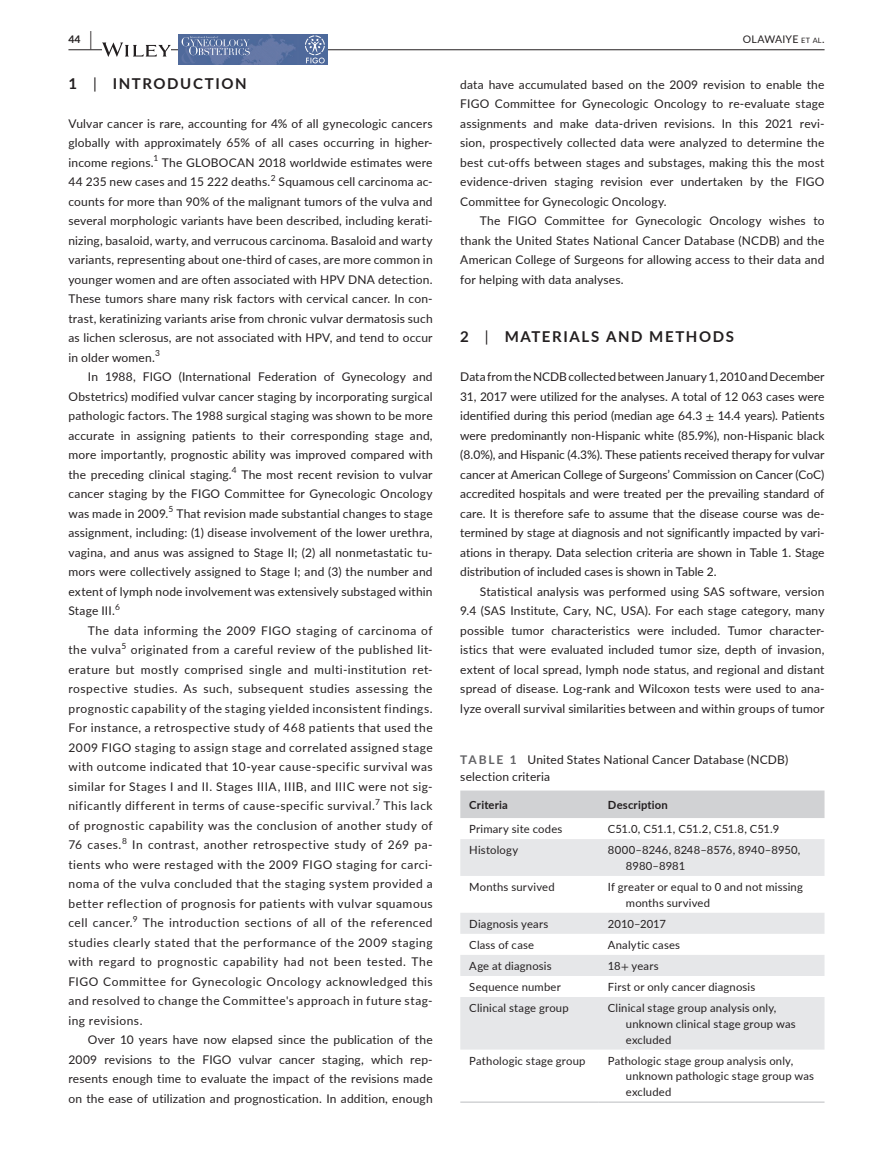
<style>
.page{position:relative;width:893px;height:1174px;background:#fff}
.page>*{position:absolute;margin:0;border:0;box-sizing:border-box;transform-origin:0 0}
.t1{font:700 15px "Lato";letter-spacing:.11em;color:#231f20}
.t2{font:12px/19.5px "Lato";letter-spacing:.015em;color:#231f20;text-align:justify}
.t3{font:12px/19.5px "Lato";letter-spacing:.04em;color:#231f20}
.t4{font:11.25px/15.8px "Lato";letter-spacing:.015em;color:#231f20}
.t5{font:11.25px "Lato";letter-spacing:-.015em;color:#231f20}
.t6{font:700 11.25px "Lato";letter-spacing:.02em;color:#231f20}
.t7{font:10.5px "Lato";letter-spacing:.025em;color:#231f20}
.t8{font:700 10.5px "Lato";color:#231f20}
.t9{font:8.4px "Lato";color:#231f20}
.s1{font-size:19.5px}
.s2{font-size:7.35px}
.s3{font-weight:400}
.s4{font-family:"STIX"}
.s5{font-weight:700;color:#636366}
</style>
<div class="page">
<hr style="left:68px;top:49px;width:756px;height:1px;background:#231f20">
<svg style="left:102px;top:42px;width:69px;height:15px"></svg>
<img style="left:178px;top:35px;width:149px;height:30px">
<svg style="left:181px;top:36px;width:69px;height:27px;background:#687da9"></svg>
<svg style="left:305px;top:35px;width:20px;height:28px"></svg>
<div style="left:460px;top:790px;width:364px;height:28px;background:#d1d2d4"></div>
<svg style="left:460px;top:839px;width:364px;height:210px;fill:#e6e7e9"></svg>
<hr style="left:460px;top:1101px;width:139px;height:1px;background:#d1d2d4">
<hr style="left:599px;top:1101px;width:225px;height:1px;background:#d1d2d4">
<p class="t8" style="left:68px;top:31px;width:25px">44 <span class="s1">|</span></p>
<p class="t7" style="left:743px;top:31px;width:83px">OLAWAIYE <span class="s2">et al</span>.</p>
<p class="t1" style="left:68px;top:72px;width:180px">1 <span class="s3">|</span> INTRODUCTION</p>
<p class="t2" style="left:68px;top:113px;width:366px">Vulvar cancer is rare, accounting for 4% of all gynecologic cancers globally with approximately 65% of all cases occurring in higher&shy;income regions.</p>
<p class="t2" style="left:460px;top:74px;width:366px">data have accumulated based on the 2009 revision to enable the FIGO Committee for Gynecologic Oncology to re-evaluate stage assignments and make data-driven revisions. In this 2021 revi&shy;sion, prospectively collected data were analyzed to determine the best cut-offs between stages and substages, making this the most evidence-driven staging revision ever undertaken by the FIGO Committee for Gynecologic Oncology.</p>
<p class="t2" style="left:460px;top:210px;width:366px;text-indent:20px">The FIGO Committee for Gynecologic Oncology wishes to thank the United States National Cancer Database (NCDB) and the American College of Surgeons for allowing access to their data and for helping with data analyses.</p>
<p class="t9" style="left:153px;top:152px;width:6px">1</p>
<p class="t2" style="left:68px;top:152px;width:366px;text-indent:93px">The GLOBOCAN 2018 worldwide estimates were<br>44 235 new cases and 15 222 deaths.</p>
<p class="t9" style="left:271px;top:172px;width:6px">2</p>
<p class="t2" style="left:68px;top:171px;width:366px;text-indent:210px">Squamous cell carcinoma ac&shy;counts for more than 90% of the malignant tumors of the vulva and several morphologic variants have been described, including kerati&shy;nizing, basaloid, warty, and verrucous carcinoma. Basaloid and warty variants, representing about one-third of cases, are more common in younger women and are often associated with HPV DNA detection.<br>These tumors share many risk factors with cervical cancer. In con&shy;trast, keratinizing variants arise from chronic vulvar dermatosis such as lichen sclerosus, are not associated with HPV, and tend to occur in older women.</p>
<p class="t1" style="left:460px;top:326px;width:275px">2 <span class="s3">|</span> MATERIALS AND METHODS</p>
<p class="t2" style="left:460px;top:366px;width:366px">Data from the NCDB collected between January 1, 2010 and December 31, 2017 were utilized for the analyses. A total of 12 063 cases were identified during this period (median age 64.3 <span class="s4">±</span> 14.4 years). Patients were predominantly non-Hispanic white (85.9%), non-Hispanic black (8.0%), and Hispanic (4.3%). These patients received therapy for vulvar cancer at American College of Surgeons’ Commission on Cancer (CoC) accredited hospitals and were treated per the prevailing standard of care. It is therefore safe to assume that the disease course was de&shy;termined by stage at diagnosis and not significantly impacted by vari&shy;ations in therapy. Data selection criteria are shown in Table 1. Stage distribution of included cases is shown in Table 2.</p>
<p class="t2" style="left:460px;top:581px;width:366px;text-indent:20px">Statistical analysis was performed using SAS software, version 9.4 (SAS Institute, Cary, NC, USA). For each stage category, many possible tumor characteristics were included. Tumor character&shy;istics that were evaluated included tumor size, depth of invasion, extent of local spread, lymph node status, and regional and distant spread of disease. Log-rank and Wilcoxon tests were used to ana&shy;lyze overall survival similarities between and within groups of tumor</p>
<p class="t2" style="left:460px;top:751px;width:329px;line-height:16.5px"><span class="s5">TABLE 1</span> United States National Cancer Database (NCDB) selection criteria</p>
<p class="t6" style="left:469px;top:796px;width:40px">Criteria</p>
<p class="t6" style="left:608px;top:796px;width:62px">Description</p>
<p class="t4" style="left:469px;top:820px;width:95px">Primary site codes</p>
<p class="t5" style="left:608px;top:821px;width:173px">C51.0, C51.1, C51.2, C51.8, C51.9</p>
<p class="t4" style="left:469px;top:841px;width:50px">Histology</p>
<p class="t4" style="left:626px;top:841px;width:176px;text-indent:-18px">8000–8246, 8248–8576, 8940–8950,<br>8980–8981</p>
<p class="t4" style="left:469px;top:878px;width:87px">Months survived</p>
<p class="t4" style="left:626px;top:878px;width:179px;text-indent:-18px">If greater or equal to 0 and not missing months survived</p>
<p class="t4" style="left:469px;top:915px;width:81px">Diagnosis years</p>
<p class="t4" style="left:608px;top:915px;width:60px">2010–2017</p>
<p class="t4" style="left:469px;top:936px;width:66px">Class of case</p>
<p class="t4" style="left:608px;top:936px;width:74px">Analytic cases</p>
<p class="t4" style="left:469px;top:957px;width:84px">Age at diagnosis</p>
<p class="t4" style="left:608px;top:957px;width:52px">18<span class="s4">+</span> years</p>
<p class="t4" style="left:469px;top:978px;width:93px">Sequence number</p>
<p class="t4" style="left:608px;top:978px;width:149px">First or only cancer diagnosis</p>
<p class="t4" style="left:469px;top:999px;width:101px">Clinical stage group</p>
<p class="t4" style="left:626px;top:999px;width:171px;text-indent:-18px">Clinical stage group analysis only, unknown clinical stage group was excluded</p>
<p class="t4" style="left:469px;top:1052px;width:118px">Pathologic stage group</p>
<p class="t4" style="left:626px;top:1052px;width:190px;text-indent:-18px">Pathologic stage group analysis only, unknown pathologic stage group was excluded</p>
<p class="t9" style="left:155px;top:347px;width:6px">3</p>
<p class="t2" style="left:68px;top:366px;width:366px;text-indent:20px">In 1988, FIGO (International Federation of Gynecology and Obstetrics) modified vulvar cancer staging by incorporating surgical pathologic factors. The 1988 surgical staging was shown to be more accurate in assigning patients to their corresponding stage and, more importantly, prognostic ability was improved compared with the preceding clinical staging.</p>
<p class="t9" style="left:232px;top:464px;width:6px">4</p>
<p class="t2" style="left:68px;top:464px;width:366px;text-indent:173px">The most recent revision to vulvar cancer staging by the FIGO Committee for Gynecologic Oncology was made in 2009.</p>
<p class="t9" style="left:169px;top:503px;width:6px">5</p>
<p class="t2" style="left:68px;top:503px;width:366px;text-indent:108px">That revision made substantial changes to stage assignment, including: (1) disease involvement of the lower urethra, vagina, and anus was assigned to Stage II; (2) all nonmetastatic tu&shy;mors were collectively assigned to Stage I; and (3) the number and extent of lymph node involvement was extensively substaged within Stage III.</p>
<p class="t9" style="left:115px;top:601px;width:6px">6</p>
<p class="t3" style="left:68px;top:620px;width:366px;text-indent:20px">The data informing the 2009 FIGO staging of carcinoma of the vulva</p>
<p class="t9" style="left:122px;top:640px;width:6px">5</p>
<p class="t2" style="left:68px;top:639px;width:366px;text-indent:62px">originated from a careful review of the published lit&shy;erature but mostly comprised single and multi-institution ret&shy;rospective studies. As such, subsequent studies assessing the prognostic capability of the staging yielded inconsistent findings.<br>For instance, a retrospective study of 468 patients that used the 2009 FIGO staging to assign stage and correlated assigned stage with outcome indicated that 10-year cause-specific survival was similar for Stages I and II. Stages IIIA, IIIB, and IIIC were not sig&shy;nificantly different in terms of cause-specific survival.<sup>7</sup> This lack of prognostic capability was the conclusion of another study of 76 cases.</p>
<p class="t9" style="left:122px;top:835px;width:6px">8</p>
<p class="t2" style="left:68px;top:834px;width:366px;text-indent:64px">In contrast, another retrospective study of 269 pa&shy;tients who were restaged with the 2009 FIGO staging for carci&shy;noma of the vulva concluded that the staging system provided a better reflection of prognosis for patients with vulvar squamous cell cancer.</p>
<p class="t9" style="left:133px;top:913px;width:6px">9</p>
<p class="t2" style="left:68px;top:912px;width:366px;text-indent:74px">The introduction sections of all of the referenced studies clearly stated that the performance of the 2009 staging with regard to prognostic capability had not been tested. The FIGO Committee for Gynecologic Oncology acknowledged this and resolved to change the Committee's approach in future stag&shy;ing revisions.</p>
<p class="t2" style="left:68px;top:1029px;width:366px;text-indent:20px">Over 10 years have now elapsed since the publication of the 2009 revisions to the FIGO vulvar cancer staging, which rep&shy;resents enough time to evaluate the impact of the revisions made on the ease of utilization and prognostication. In addition, enough</p>
</div>
